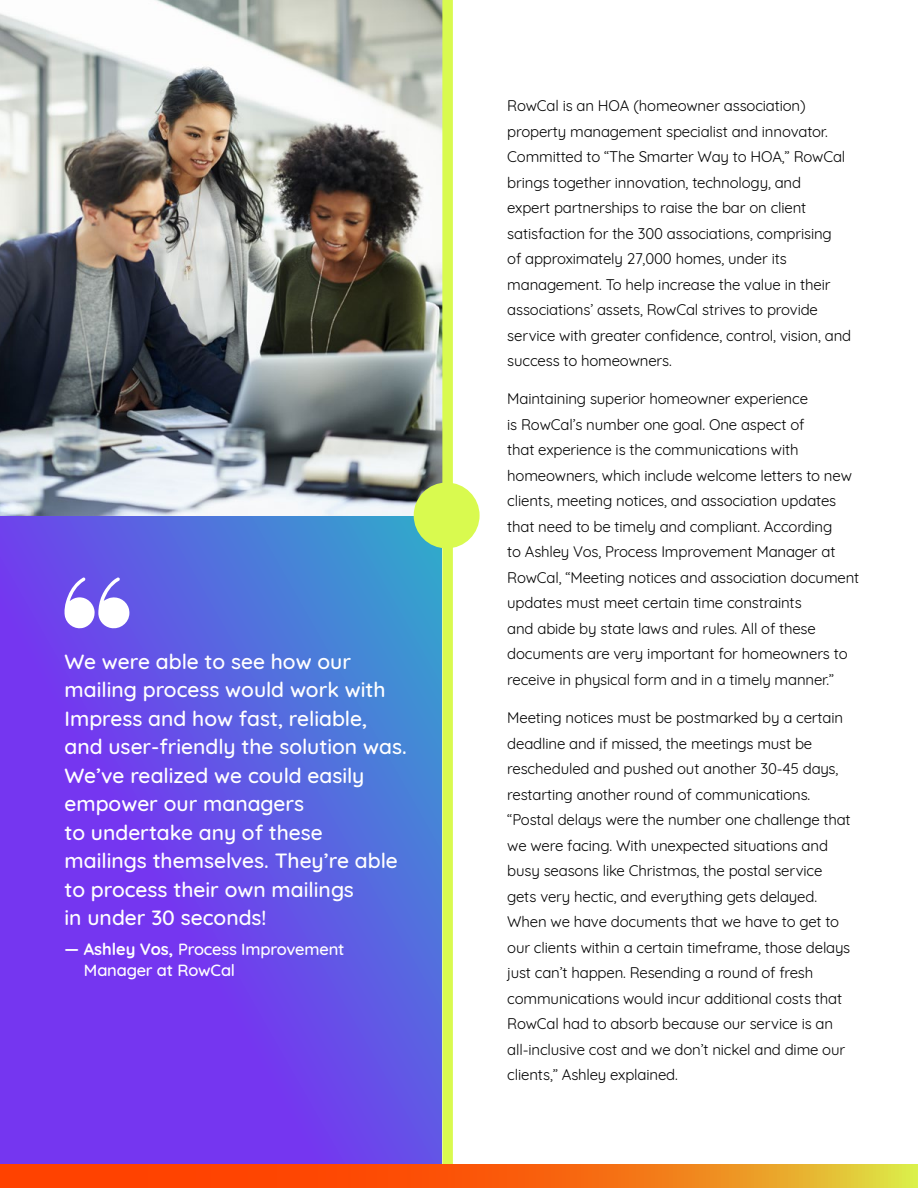
<style>
.page{position:relative;width:918px;height:1188px;background:#fff}
.page>*{position:absolute;margin:0;border:0;box-sizing:border-box;transform-origin:0 0}
.t1{font:500 21px/28.5px "Quicksand";color:#fff}
.t2{font:500 16.5px/21px "Quicksand";letter-spacing:-.01em;color:#fff}
.t3{font:15px/25.5px "Quicksand";letter-spacing:-.01em;color:#000}
.s1{font-weight:700}
</style>
<div class="page">
<svg style="left:0;top:516px;width:442px;height:648px;background:#6353e6"></svg>
<img style="left:0;top:0;width:442px;height:516px">
<div style="left:414px;top:483px;width:66px;height:65px;background:#d9fa4f;border-radius:50%"></div>
<div style="left:442px;top:0;width:11px;height:1188px;background:#d9fa4f"></div>
<svg style="left:0;top:1164px;width:917px;height:24px;background:#f66a11"></svg>
<svg style="left:64px;top:577px;width:65px;height:53px"></svg>
<svg style="left:917px;top:1164px;width:1px;height:24px"></svg>
<p class="t1" style="left:64px;top:645px;width:344px">We were able to see how our mailing process would work with<br>Impress and how fast, reliable, and user-friendly the solution was.<br>We’ve realized we could easily empower our managers<br>to undertake any of these mailings themselves. They’re able to process their own mailings<br>in under 30 seconds!</p>
<p class="t2" style="left:84px;top:937px;width:262px;text-indent:-19px"><span class="s1">— Ashley Vos,</span> Process Improvement<br>Manager at RowCal</p>
<p class="t3" style="left:507px;top:91px;width:345px">RowCal is an HOA (homeowner association) property management specialist and innovator.<br>Committed to “The Smarter Way to HOA,” RowCal brings together innovation, technology, and<br>expert partnerships to raise the bar on client satisfaction for the 300 associations, comprising<br>of approximately 27,000 homes, under its management. To help increase the value in their associations’ assets, RowCal strives to provide service with greater confidence, control, vision, and success to homeowners.</p>
<p class="t3" style="left:507px;top:385px;width:354px">Maintaining superior homeowner experience<br>is RowCal’s number one goal. One aspect of<br>that experience is the communications with homeowners, which include welcome letters to new clients, meeting notices, and association updates that need to be timely and compliant. According<br>to Ashley Vos, Process Improvement Manager at RowCal, “Meeting notices and association document updates must meet certain time constraints<br>and abide by state laws and rules. All of these documents are very important for homeowners to receive in physical form and in a timely manner.”</p>
<p class="t3" style="left:507px;top:703px;width:345px">Meeting notices must be postmarked by a certain deadline and if missed, the meetings must be rescheduled and pushed out another 30-45 days, restarting another round of communications. “Postal delays were the number one challenge that we were facing. With unexpected situations and busy seasons like Christmas, the postal service gets very hectic, and everything gets delayed.<br>When we have documents that we have to get to our clients within a certain timeframe, those delays just can’t happen. Resending a round of fresh communications would incur additional costs that RowCal had to absorb because our service is an all-inclusive cost and we don’t nickel and dime our clients,” Ashley explained.</p>
</div>
